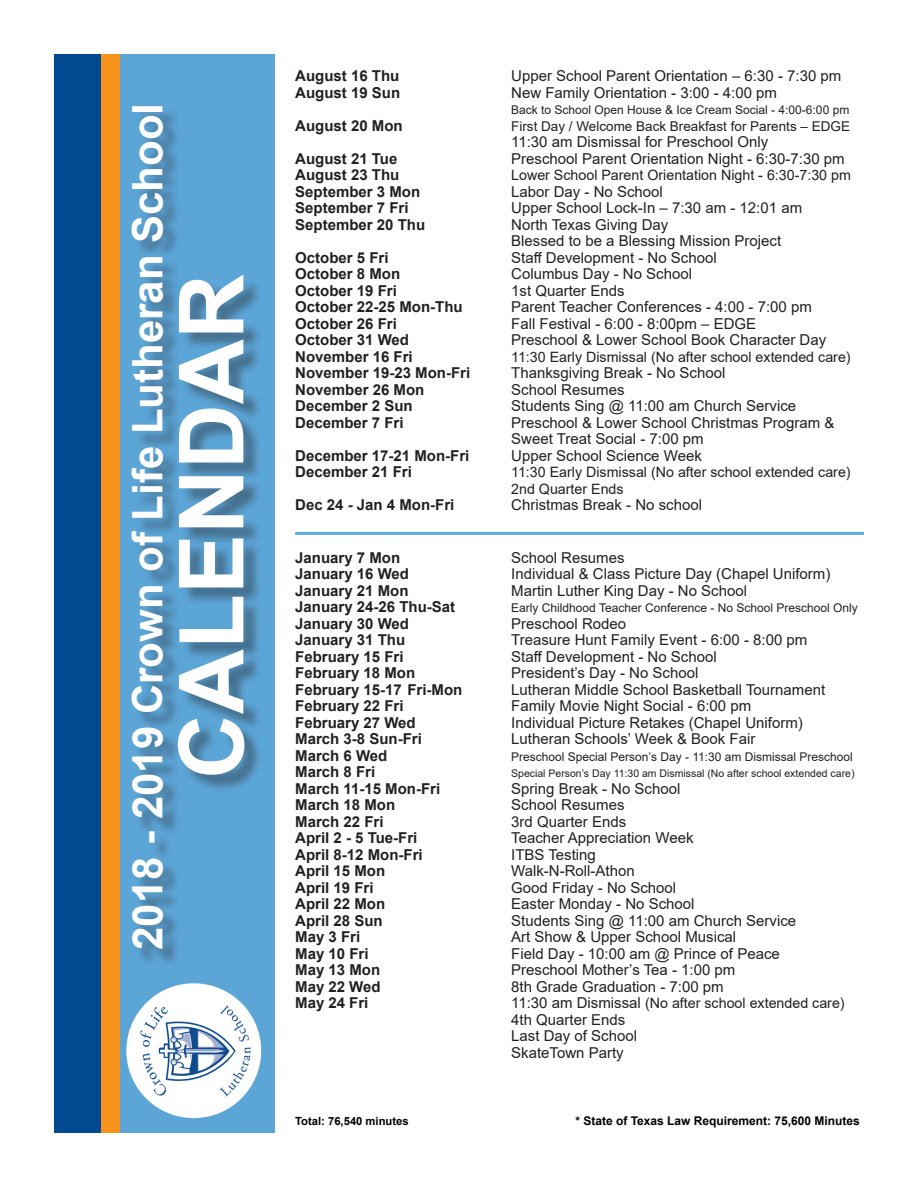
<style>
.page{position:relative;width:918px;height:1188px;background:#fff}
.page>*{position:absolute;margin:0;border:0;box-sizing:border-box;transform-origin:0 0}
.t1{font:700 90px "Arial";color:#fff}
.t2{font:700 42px "Arial";color:#fff}
.t3{font:15px/16.5px "Arial";color:#231f20}
.t4{font:700 15px "Arial";color:#231f20}
.t5{font:14.25px/16.5px "Arial";color:#231f20}
.t6{font:13.5px "Arial";color:#231f20}
.t7{font:12px "Arial";color:#231f20}
.t8{font:700 12px "Arial";color:#000}
.t9{font:700 11.25px "Arial";color:#000}
.t10{font:10.5px "Arial";color:#231f20}
.s1{font-size:15px}
</style>
<div class="page">
<div style="left:55px;top:55px;width:46px;height:1078px;background:#014990"></div>
<div style="left:119px;top:55px;width:156px;height:1078px;background:#5ca5d7"></div>
<div style="left:101px;top:55px;width:18px;height:1078px;background:#f7931d"></div>
<hr style="left:295px;top:532px;width:569px;height:3px;background:#5ea9dd">
<img style="left:119px;top:974px;width:143px;height:154px">
<div style="left:134px;top:109px;width:129px;height:858px;background:#231f20;opacity:.4"></div>
<p class="t2" style="left:118px;top:950px;width:849px;rotate:-90deg">2018 - 2019 Crown of Life Lutheran School</p>
<p class="t1" style="left:148px;top:779px;width:506px;rotate:-90deg">CALENDAR</p>
<p class="t4" style="left:295px;top:65px;width:106px">August 16 Thu</p>
<p class="t3" style="left:511px;top:68px;width:332px">Upper School Parent Orientation – 6:30 - 7:30 pm</p>
<p class="t4" style="left:295px;top:82px;width:107px">August 19 Sun</p>
<p class="t3" style="left:511px;top:84px;width:267px">New Family Orientation - 3:00 - 4:00 pm</p>
<p class="t7" style="left:511px;top:102px;width:340px">Back to School Open House &amp; Ice Cream Social - 4:00-6:00 pm</p>
<p class="t4" style="left:295px;top:115px;width:109px">August 20 Mon</p>
<p class="t6" style="left:511px;top:117px;width:340px">First Day / Welcome Back Breakfast for Parents – EDGE</p>
<p class="t3" style="left:511px;top:134px;width:259px">11:30 am Dismissal for Preschool Only</p>
<p class="t4" style="left:295px;top:148px;width:104px">August 21 Tue</p>
<p class="t3" style="left:511px;top:150px;width:335px">Preschool Parent Orientation Night - 6:30-7:30 pm</p>
<p class="t4" style="left:295px;top:164px;width:106px">August 23 Thu</p>
<p class="t5" style="left:511px;top:167px;width:341px">Lower School Parent Orientation Night - 6:30-7:30 pm</p>
<p class="t4" style="left:295px;top:181px;width:127px">September 3 Mon</p>
<p class="t3" style="left:511px;top:183px;width:153px">Labor Day - No School</p>
<p class="t4" style="left:295px;top:197px;width:115px">September 7 Fri</p>
<p class="t3" style="left:511px;top:200px;width:292px">Upper School Lock-In – 7:30 am - 12:01 am</p>
<p class="t4" style="left:295px;top:214px;width:132px">September 20 Thu</p>
<p class="t3" style="left:511px;top:216px;width:272px">North Texas Giving Day<br>Blessed to be a Blessing Mission Project</p>
<p class="t4" style="left:295px;top:247px;width:95px">October 5 Fri</p>
<p class="t3" style="left:511px;top:249px;width:207px">Staff Development - No School</p>
<p class="t4" style="left:295px;top:263px;width:107px">October 8 Mon</p>
<p class="t3" style="left:511px;top:266px;width:182px">Columbus Day - No School</p>
<p class="t4" style="left:295px;top:280px;width:103px">October 19 Fri</p>
<p class="t3" style="left:511px;top:282px;width:115px">1st Quarter Ends</p>
<p class="t4" style="left:295px;top:296px;width:169px">October 22-25 Mon-Thu</p>
<p class="t3" style="left:511px;top:299px;width:302px">Parent Teacher Conferences - 4:00 - 7:00 pm</p>
<p class="t4" style="left:295px;top:313px;width:103px">October 26 Fri</p>
<p class="t3" style="left:511px;top:315px;width:247px">Fall Festival - 6:00 - 8:00pm – EDGE</p>
<p class="t4" style="left:295px;top:329px;width:115px">October 31 Wed</p>
<p class="t3" style="left:511px;top:332px;width:317px">Preschool &amp; Lower School Book Character Day</p>
<p class="t4" style="left:295px;top:346px;width:119px">November 16 Fri</p>
<p class="t5" style="left:511px;top:348px;width:341px">11:30 Early Dismissal (No after school extended care)</p>
<p class="t4" style="left:295px;top:362px;width:177px">November 19-23 Mon-Fri</p>
<p class="t3" style="left:511px;top:365px;width:216px">Thanksgiving Break - No School</p>
<p class="t4" style="left:295px;top:379px;width:131px">November 26 Mon</p>
<p class="t3" style="left:511px;top:381px;width:115px">School Resumes</p>
<p class="t4" style="left:295px;top:395px;width:119px">December 2 Sun</p>
<p class="t3" style="left:511px;top:398px;width:287px">Students Sing @ 11:00 am Church Service</p>
<p class="t4" style="left:295px;top:412px;width:110px">December 7 Fri</p>
<p class="t3" style="left:511px;top:414px;width:325px">Preschool &amp; Lower School Christmas Program &amp;<br>Sweet Treat Social - 7:00 pm</p>
<p class="t4" style="left:295px;top:445px;width:176px">December 17-21 Mon-Fri</p>
<p class="t3" style="left:511px;top:447px;width:192px">Upper School Science Week</p>
<p class="t4" style="left:295px;top:461px;width:118px">December 21 Fri</p>
<p class="t5" style="left:511px;top:464px;width:341px">11:30 Early Dismissal (No after school extended care)<br>2nd Quarter Ends</p>
<p class="t4" style="left:295px;top:494px;width:161px">Dec 24 - Jan 4 Mon-Fri</p>
<p class="t3" style="left:511px;top:497px;width:192px">Christmas Break - No school</p>
<p class="t4" style="left:295px;top:547px;width:107px">January 7 Mon</p>
<p class="t3" style="left:511px;top:549px;width:115px">School Resumes</p>
<p class="t4" style="left:295px;top:563px;width:115px">January 16 Wed</p>
<p class="t3" style="left:511px;top:566px;width:321px">Individual &amp; Class Picture Day (Chapel Uniform)</p>
<p class="t4" style="left:295px;top:580px;width:115px">January 21 Mon</p>
<p class="t3" style="left:511px;top:582px;width:237px">Martin Luther King Day - No School</p>
<p class="t4" style="left:295px;top:596px;width:162px">January 24-26 Thu-Sat</p>
<p class="t7" style="left:511px;top:600px;width:348px">Early Childhood Teacher Conference - No School Preschool Only</p>
<p class="t4" style="left:295px;top:613px;width:115px">January 30 Wed</p>
<p class="t3" style="left:511px;top:615px;width:117px">Preschool Rodeo</p>
<p class="t4" style="left:295px;top:629px;width:112px">January 31 Thu</p>
<p class="t3" style="left:511px;top:632px;width:298px">Treasure Hunt Family Event - 6:00 - 8:00 pm</p>
<p class="t4" style="left:295px;top:646px;width:110px">February 15 Fri</p>
<p class="t3" style="left:511px;top:648px;width:207px">Staff Development - No School</p>
<p class="t4" style="left:295px;top:662px;width:122px">February 18 Mon</p>
<p class="t3" style="left:511px;top:665px;width:189px">President’s Day - No School</p>
<p class="t4" style="left:295px;top:679px;width:169px">February 15-17 Fri-Mon</p>
<p class="t3" style="left:511px;top:681px;width:316px">Lutheran Middle School Basketball Tournament</p>
<p class="t4" style="left:295px;top:695px;width:110px">February 22 Fri</p>
<p class="t3" style="left:511px;top:698px;width:242px">Family Movie Night Social - 6:00 pm</p>
<p class="t4" style="left:295px;top:712px;width:122px">February 27 Wed</p>
<p class="t3" style="left:511px;top:714px;width:293px">Individual Picture Retakes (Chapel Uniform)</p>
<p class="t4" style="left:295px;top:728px;width:128px">March 3-8 Sun-Fri</p>
<p class="t3" style="left:511px;top:731px;width:246px">Lutheran Schools’ Week &amp; Book Fair</p>
<p class="t4" style="left:295px;top:745px;width:94px">March 6 Wed</p>
<p class="t7" style="left:511px;top:748px;width:343px">Preschool Special Person’s Day - 11:30 am Dismissal Preschool</p>
<p class="t4" style="left:295px;top:761px;width:82px">March 8 Fri</p>
<p class="t10" style="left:511px;top:766px;width:345px">Special Person’s Day 11:30 am Dismissal (No after school extended care)</p>
<p class="t4" style="left:295px;top:778px;width:147px">March 11-15 Mon-Fri</p>
<p class="t3" style="left:511px;top:780px;width:171px">Spring Break - No School</p>
<p class="t4" style="left:295px;top:794px;width:102px">March 18 Mon</p>
<p class="t3" style="left:511px;top:797px;width:115px">School Resumes</p>
<p class="t4" style="left:295px;top:811px;width:90px">March 22 Fri</p>
<p class="t3" style="left:511px;top:813px;width:117px">3rd Quarter Ends</p>
<p class="t4" style="left:295px;top:827px;width:124px">April 2 - 5 Tue-Fri</p>
<p class="t3" style="left:511px;top:830px;width:184px">Teacher Appreciation Week</p>
<p class="t4" style="left:295px;top:844px;width:129px">April 8-12 Mon-Fri</p>
<p class="t3" style="left:511px;top:846px;width:86px">ITBS Testing</p>
<p class="t4" style="left:295px;top:860px;width:92px">April 15 Mon</p>
<p class="t3" style="left:511px;top:863px;width:125px">Walk-N-Roll-Athon</p>
<p class="t4" style="left:295px;top:877px;width:80px">April 19 Fri</p>
<p class="t3" style="left:511px;top:879px;width:167px">Good Friday - No School</p>
<p class="t4" style="left:295px;top:893px;width:92px">April 22 Mon</p>
<p class="t3" style="left:511px;top:896px;width:185px">Easter Monday - No School</p>
<p class="t4" style="left:295px;top:910px;width:89px">April 28 Sun</p>
<p class="t3" style="left:511px;top:912px;width:287px">Students Sing @ 11:00 am Church Service</p>
<p class="t4" style="left:295px;top:926px;width:67px">May 3 Fri</p>
<p class="t3" style="left:511px;top:929px;width:227px">Art Show &amp; Upper School Musical</p>
<p class="t4" style="left:295px;top:943px;width:75px">May 10 Fri</p>
<p class="t3" style="left:511px;top:945px;width:270px">Field Day - 10:00 am @ Prince of Peace</p>
<p class="t4" style="left:295px;top:959px;width:87px">May 13 Mon</p>
<p class="t3" style="left:511px;top:962px;width:226px">Preschool Mother’s Tea - 1:00 pm</p>
<p class="t4" style="left:295px;top:976px;width:87px">May 22 Wed</p>
<p class="t3" style="left:511px;top:978px;width:214px">8th Grade Graduation - 7:00 pm</p>
<p class="t4" style="left:295px;top:992px;width:75px">May 24 Fri</p>
<p class="t5" style="left:511px;top:995px;width:335px"><span class="s1">11:30 am Dismissal</span> (No after school extended care)</p>
<p class="t3" style="left:511px;top:1011px;width:116px">4th Quarter Ends</p>
<p class="t3" style="left:511px;top:1028px;width:127px">Last Day of School</p>
<p class="t3" style="left:511px;top:1044px;width:114px">SkateTown Party</p>
<p class="t9" style="left:295px;top:1113px;width:115px">Total: 76,540 minutes</p>
<p class="t8" style="left:575px;top:1112px;width:286px">* State of Texas Law Requirement: 75,600 Minutes</p>
</div>
